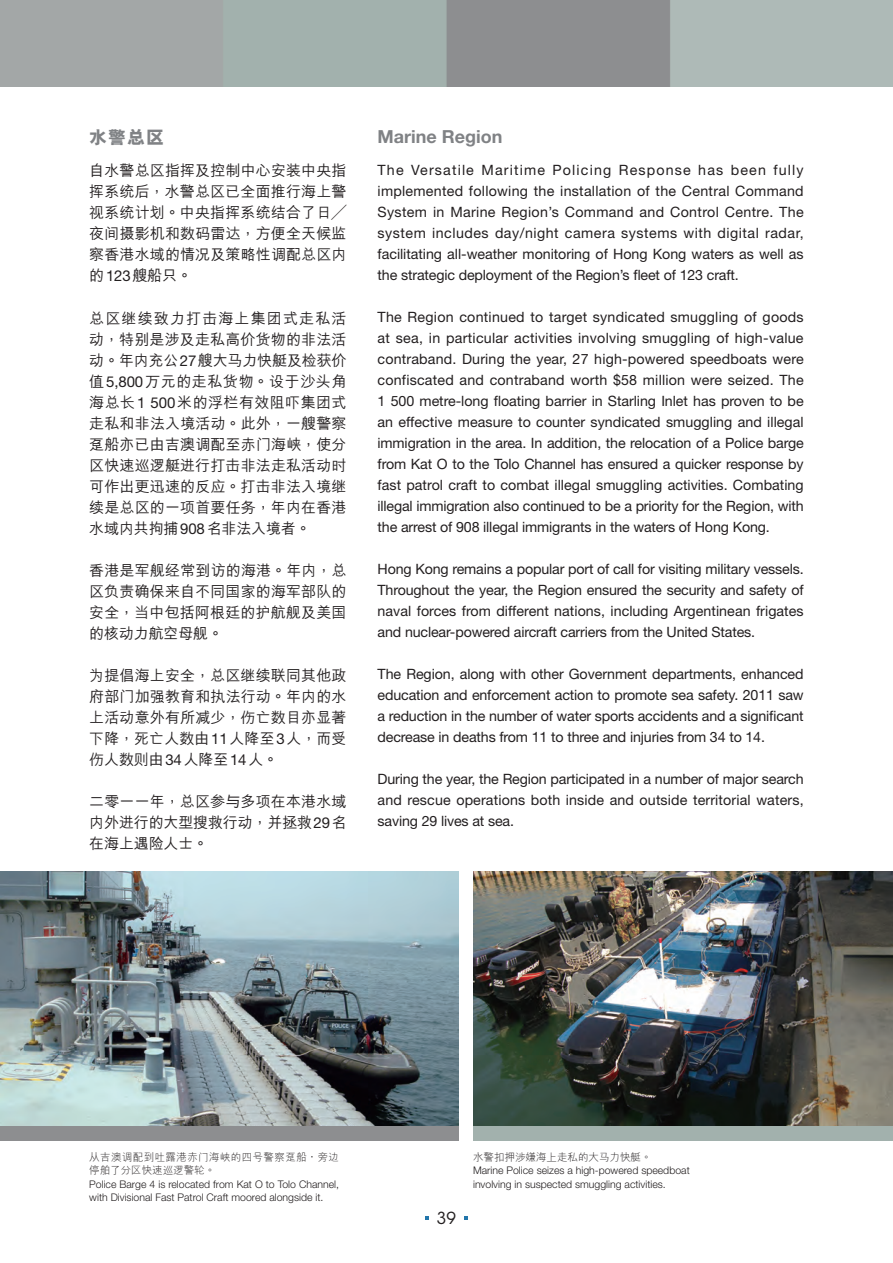
<style>
.page{position:relative;width:893px;height:1263px;background:#fff}
.page>*{position:absolute;margin:0;border:0;box-sizing:border-box;transform-origin:0 0}
.t1{font:700 18px "Helvetica Neue LT Std";color:#808285}
.t2{font:18px "M Hei HKS Xbold B5 pc H";color:#808285}
.t3{font:16.5px "ITC Avant Garde Std";color:#231f20}
.t4{font:15px/21px "M Hei HKS Medium B5 pc H";letter-spacing:.01em;color:#231f20;text-align:justify}
.t5{font:14.25px/21px "Helvetica Neue LT Std";letter-spacing:-.01em;color:#231f20;text-align:justify}
.t6{font:300 10.5px/13.5px "Helvetica Neue LT Std";color:#231f20}
.t7{font:10.5px/13.5px "M Hei HKS Light B5 pc H";letter-spacing:.04em;color:#231f20}
.t8{font:10.5px "M Hei HKS Light B5 pc H";color:#231f20}
.s1{font-family:"Helvetica Neue LT Std"}
</style>
<div class="page">
<img style="left:473px;top:871px;width:420px;height:255px">
<img style="left:0;top:871px;width:458px;height:255px">
<div style="left:473px;top:1126px;width:420px;height:15px;background:#a2b1ad"></div>
<div style="left:0;top:1126px;width:458px;height:15px;background:#8d8e90"></div>
<svg style="left:426px;top:1216px;width:3px;height:4px"></svg>
<svg style="left:464px;top:1216px;width:3px;height:4px"></svg>
<p class="t2" style="left:89px;top:130px;width:76px">水警總區</p>
<p class="t4" style="left:89px;top:162px;width:259px">自水警總區指揮及控制中心安裝中央指揮系統後，水警總區已全面推行海上警視系統計劃。中央指揮系統結合了日╱夜間攝影機和數碼雷達，方便全天候監察香港水域的情況及策略性調配總區內的<span class="s1">123</span>艘船隻。</p>
<p class="t4" style="left:89px;top:309px;width:259px">總區繼續致力打擊海上集團式走私活動，特別是涉及走私高價貨物的非法活動。年內充公<span class="s1">27</span>艘大馬力快艇及檢獲價值<span class="s1">5,800</span>萬元的走私貨物。設於沙頭角海總長<span class="s1">1 500</span>米的浮欄有效阻嚇集團式走私和非法入境活動。此外，一艘警察躉船亦已由吉澳調配至赤門海峽，使分區快速巡邏艇進行打擊非法走私活動時可作出更迅速的反應。打擊非法入境繼續是總區的一項首要任務，年內在香港水域內共拘捕<span class="s1">908</span>名非法入境者。</p>
<p class="t4" style="left:89px;top:561px;width:259px">香港是軍艦經常到訪的海港。年內，總區負責確保來自不同國家的海軍部隊的安全，當中包括阿根廷的護航艦及美國的核動力航空母艦。</p>
<p class="t4" style="left:89px;top:666px;width:259px">為提倡海上安全，總區繼續聯同其他政府部門加強教育和執法行動。年內的水上活動意外有所減少，傷亡數目亦顯著下降，死亡人數由<span class="s1">11</span>人降至<span class="s1">3</span>人，而受傷人數則由<span class="s1">34</span>人降至<span class="s1">14</span>人。</p>
<p class="t4" style="left:89px;top:792px;width:259px">二零一一年，總區參與多項在本港水域內外進行的大型搜救行動，並拯救<span class="s1">29</span>名在海上遇險人士。</p>
<p class="t1" style="left:378px;top:130px;width:126px">Marine Region</p>
<p class="t5" style="left:378px;top:161px;width:428px">The Versatile Maritime Policing Response has been fully implemented following the installation of the Central Command System in Marine Region’s Command and Control Centre. The system includes day/night camera systems with digital radar, facilitating all-weather monitoring of Hong Kong waters as well as the strategic deployment of the Region’s fleet of 123 craft.</p>
<p class="t5" style="left:378px;top:308px;width:428px">The Region continued to target syndicated smuggling of goods at sea, in particular activities involving smuggling of high-value contraband. During the year, 27 high-powered speedboats were confiscated and contraband worth $58 million were seized. The 1 500 metre-long floating barrier in Starling Inlet has proven to be an effective measure to counter syndicated smuggling and illegal immigration in the area. In addition, the relocation of a Police barge from Kat O to the Tolo Channel has ensured a quicker response by fast patrol craft to combat illegal smuggling activities. Combating illegal immigration also continued to be a priority for the Region, with the arrest of 908 illegal immigrants in the waters of Hong Kong.</p>
<p class="t5" style="left:378px;top:560px;width:428px">Hong Kong remains a popular port of call for visiting military vessels.<br>Throughout the year, the Region ensured the security and safety of naval forces from different nations, including Argentinean frigates and nuclear-powered aircraft carriers from the United States.</p>
<p class="t5" style="left:378px;top:665px;width:428px">The Region, along with other Government departments, enhanced education and enforcement action to promote sea safety. 2011 saw a reduction in the number of water sports accidents and a significant decrease in deaths from 11 to three and injuries from 34 to 14.</p>
<p class="t5" style="left:378px;top:770px;width:428px">During the year, the Region participated in a number of major search and rescue operations both inside and outside territorial waters, saving 29 lives at sea.</p>
<p class="t7" style="left:89px;top:1151px;width:251px">從吉澳調配到吐露港赤門海峽的四號警察躉船，旁邊停舶了分區快速巡邏警輪。</p>
<p class="t6" style="left:89px;top:1178px;width:251px">Police Barge 4 is relocated from Kat O to Tolo Channel, with Divisional Fast Patrol Craft moored alongside it.</p>
<p class="t3" style="left:437px;top:1209px;width:21px">39</p>
<p class="t8" style="left:473px;top:1153px;width:180px">水警扣押涉嫌海上走私的大馬力快艇。</p>
<p class="t6" style="left:473px;top:1165px;width:218px">Marine Police seizes a high-powered speedboat involving in suspected smuggling activities.</p>
</div>
